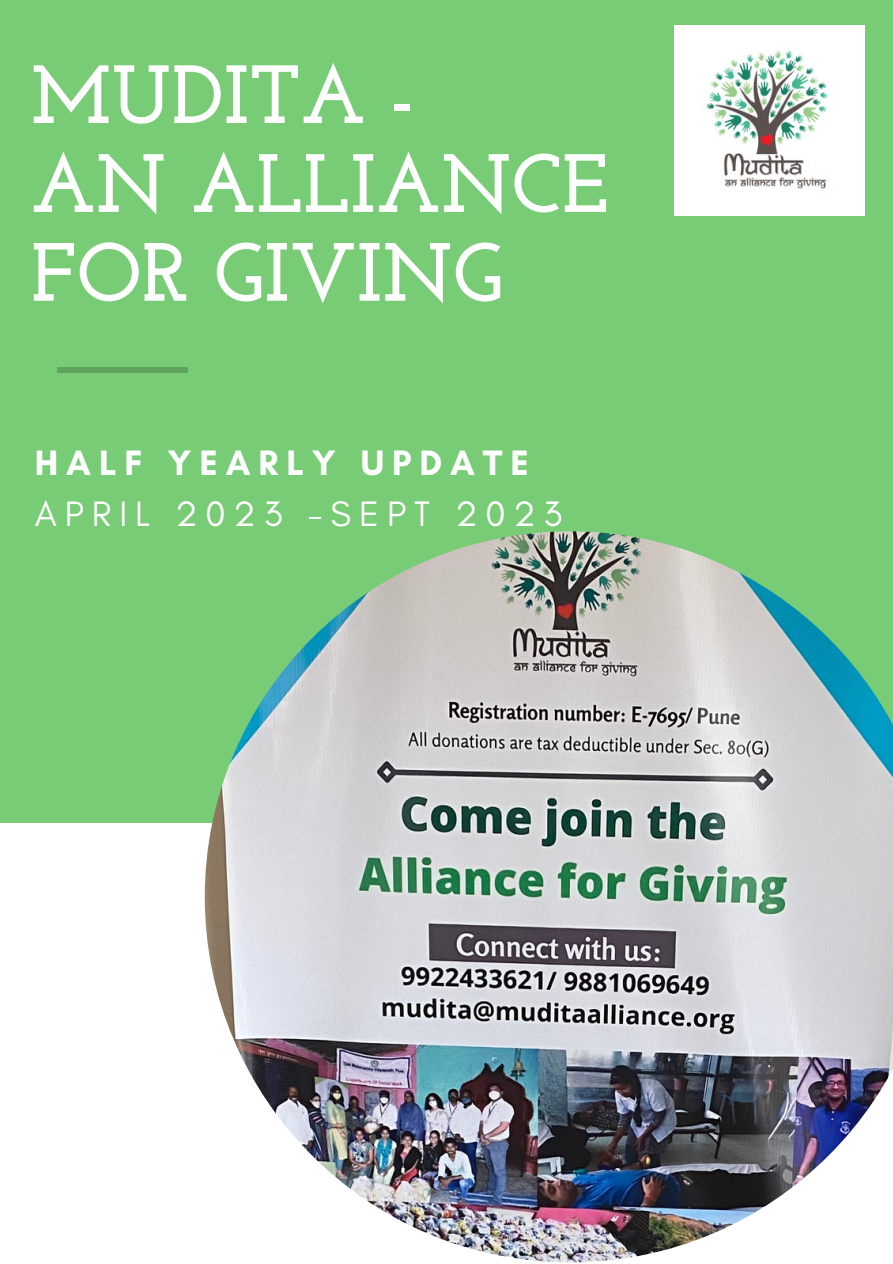
<style>
.page{position:relative;width:893px;height:1264px;background:#fff}
.page>*{position:absolute;margin:0;border:0;box-sizing:border-box;transform-origin:0 0}
.t1{font:700 82.5px/88.8px "Josefin Slab";color:#fff}
.t2{font:36px "Glacial Indifference";letter-spacing:.22em;color:#fff}
.t3{font:700 36px "Glacial Indifference";letter-spacing:.22em;color:#fff}
</style>
<div class="page">
<div style="left:0;top:0;width:892px;height:1262px;background:#78cc76"></div>
<div style="left:0;top:823px;width:892px;height:439px;background:#fff"></div>
<img style="left:205px;top:531px;width:687px;height:731px">
<div style="left:57px;top:367px;width:130px;height:5px;background:#60a35e"></div>
<img style="left:674px;top:25px;width:190px;height:190px">
<p class="t1" style="left:31px;top:58px;width:386px">MUDITA -</p>
<p class="t1" style="left:31px;top:147px;width:579px">AN ALLIANCE<br>FOR GIVING</p>
<p class="t3" style="left:35px;top:441px;width:495px">HALF YEARLY UPDATE</p>
<p class="t2" style="left:35px;top:491px;width:529px">APRIL 2023 -SEPT 2023</p>
</div>
